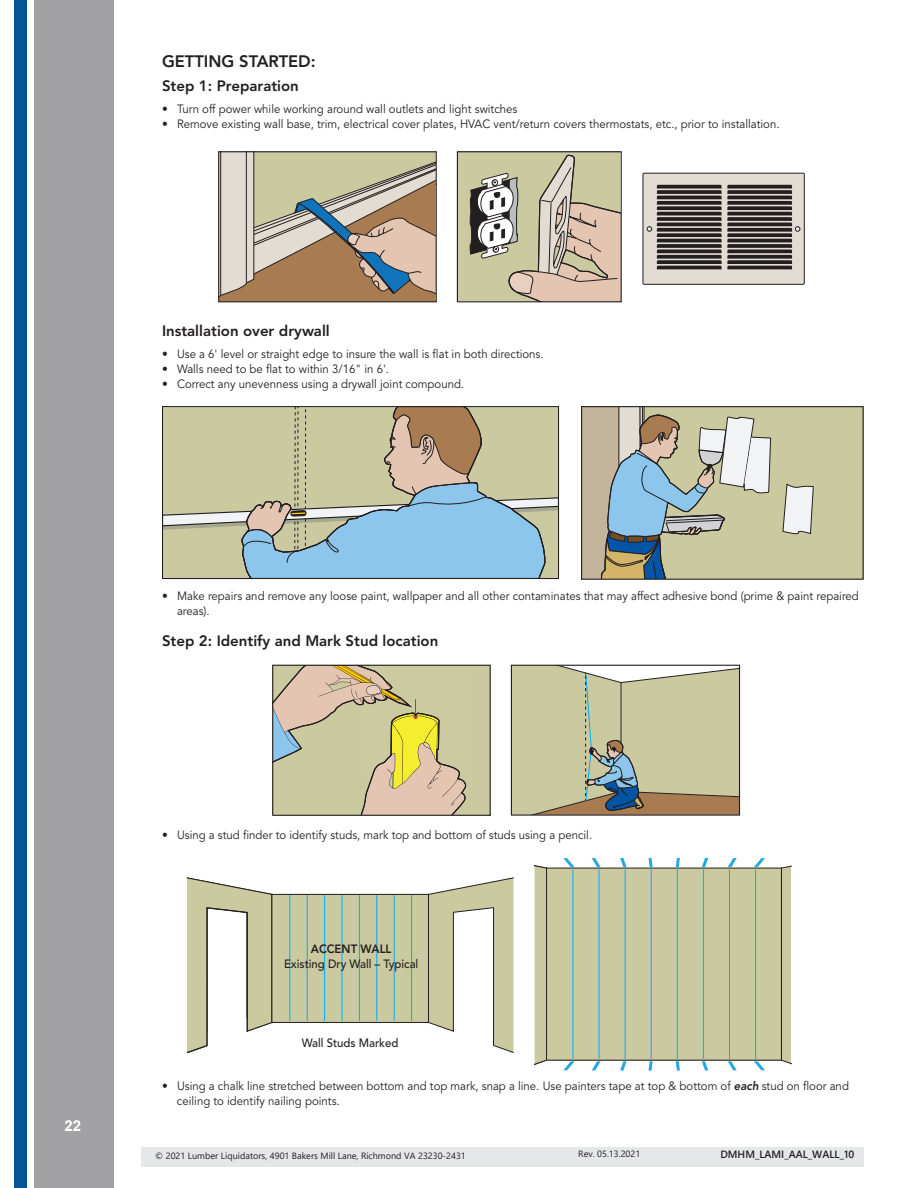
<style>
.page{position:relative;width:918px;height:1188px;background:#fff}
.page>*{position:absolute;margin:0;border:0;box-sizing:border-box;transform-origin:0 0}
.NEW_Paragraph_Style{font:800 16.5px "Avenir";color:#231f20}
.NEW_Paragraph_Style-2{font:800 15px "Avenir";color:#231f20}
.t1{font:700 15px "Arial";color:#fff}
.NEW_Paragraph_Style-3{font:12px/15px "Avenir";color:#231f20;scale:.95 1}
.NEW_Paragraph_Style-4{font:500 12px "Avenir";color:#231f20;scale:.95 1}
.NEW_Paragraph_Style-5{font:800 12px "Avenir";color:#231f20;scale:.95 1}
.t2{font:700 10.5px "Yu Gothic UI";color:#231f20}
.t3{font:9.15px "Yu Gothic UI";color:#231f20}
.s1{font-weight:800;font-style:italic}
</style>
<div class="page">
<div style="left:14px;top:0;width:12px;height:1188px;background:#075394"></div>
<div style="left:34px;top:0;width:80px;height:1188px;background:#a2a1a4"></div>
<div style="left:535px;top:865px;width:12px;height:200px;background:#cbc9a0"></div>
<div style="left:781px;top:865px;width:10px;height:199px;background:#cbc9a0"></div>
<div style="left:547px;top:868px;width:234px;height:192px;background:#cbc9a0"></div>
<div style="left:546px;top:868px;width:236px;height:193px;border:1px solid #231f20"></div>
<hr style="left:573px;top:870px;width:1px;height:189px;background:#00aeef">
<hr style="left:599px;top:870px;width:1px;height:189px;background:#00aeef">
<hr style="left:625px;top:870px;width:1px;height:189px;background:#00aeef">
<hr style="left:651px;top:870px;width:1px;height:189px;background:#00aeef">
<hr style="left:677px;top:870px;width:1px;height:189px;background:#00aeef">
<hr style="left:703px;top:870px;width:1px;height:189px;background:#00aeef">
<hr style="left:729px;top:870px;width:1px;height:189px;background:#00aeef">
<hr style="left:755px;top:870px;width:1px;height:189px;background:#00aeef">
<svg style="left:563px;top:858px;width:12px;height:9px"></svg>
<svg style="left:592px;top:858px;width:9px;height:9px"></svg>
<svg style="left:620px;top:858px;width:7px;height:9px"></svg>
<svg style="left:649px;top:858px;width:4px;height:9px"></svg>
<svg style="left:754px;top:858px;width:11px;height:9px"></svg>
<svg style="left:728px;top:858px;width:9px;height:9px"></svg>
<svg style="left:702px;top:858px;width:6px;height:9px"></svg>
<svg style="left:676px;top:858px;width:4px;height:9px"></svg>
<svg style="left:563px;top:1061px;width:12px;height:9px"></svg>
<svg style="left:592px;top:1061px;width:9px;height:9px"></svg>
<svg style="left:620px;top:1061px;width:7px;height:10px"></svg>
<svg style="left:649px;top:1061px;width:4px;height:10px"></svg>
<svg style="left:754px;top:1061px;width:11px;height:9px"></svg>
<svg style="left:728px;top:1061px;width:9px;height:9px"></svg>
<svg style="left:702px;top:1061px;width:6px;height:10px"></svg>
<svg style="left:676px;top:1061px;width:4px;height:10px"></svg>
<svg style="left:428px;top:877px;width:86px;height:176px"></svg>
<div style="left:272px;top:894px;width:157px;height:128px;background:#cbc9a0"></div>
<div style="left:272px;top:894px;width:157px;height:129px;border:1px solid #231f20"></div>
<svg style="left:186px;top:877px;width:87px;height:177px"></svg>
<hr style="left:289px;top:895px;width:1px;height:126px;background:#00aeef">
<hr style="left:307px;top:895px;width:1px;height:126px;background:#00aeef">
<hr style="left:324px;top:895px;width:1px;height:126px;background:#00aeef">
<hr style="left:342px;top:895px;width:1px;height:126px;background:#00aeef">
<hr style="left:359px;top:895px;width:1px;height:126px;background:#00aeef">
<hr style="left:376px;top:895px;width:1px;height:126px;background:#00aeef">
<hr style="left:394px;top:895px;width:1px;height:126px;background:#00aeef">
<hr style="left:411px;top:895px;width:1px;height:126px;background:#00aeef">
<svg style="left:513px;top:667px;width:225px;height:147px;background:#bfbc9a"></svg>
<div style="left:511px;top:665px;width:229px;height:151px;border:1px solid #231f20"></div>
<svg style="left:272px;top:665px;width:219px;height:151px;background:#c8c096"></svg>
<div style="left:457px;top:152px;width:163px;height:149px;background:#cbc9a0"></div>
<svg style="left:469px;top:154px;width:151px;height:146px"></svg>
<div style="left:457px;top:151px;width:165px;height:151px;border:1px solid #231f20"></div>
<svg style="left:220px;top:153px;width:215px;height:147px;background:#b7a991"></svg>
<div style="left:218px;top:151px;width:219px;height:151px;border:1px solid #231f20"></div>
<div style="left:643px;top:173px;width:161px;height:111px;background:#e3dcd2"></div>
<div style="left:643px;top:173px;width:162px;height:112px;border:1px solid #231f20"></div>
<svg style="left:647px;top:185px;width:153px;height:84px"></svg>
<svg style="left:164px;top:408px;width:393px;height:169px;background:#cac8a2"></svg>
<svg style="left:241px;top:408px;width:305px;height:169px;background:#aebcb2"></svg>
<div style="left:162px;top:406px;width:397px;height:173px;border:1px solid #231f20"></div>
<div style="left:639px;top:407px;width:224px;height:171px;background:#cbc9a0"></div>
<svg style="left:783px;top:484px;width:31px;height:51px;background:#d7d8d2"></svg>
<svg style="left:583px;top:408px;width:188px;height:170px"></svg>
<div style="left:581px;top:406px;width:283px;height:174px;border:1px solid #231f20"></div>
<div style="left:141px;top:1147px;width:723px;height:19px;background:#e6e7e9"></div>
<p class="NEW_Paragraph_Style" style="left:162px;top:51px;width:155px">GETTING STARTED:</p>
<p class="NEW_Paragraph_Style-2" style="left:162px;top:77px;width:138px">Step 1: Preparation</p>
<p class="NEW_Paragraph_Style-3" style="left:162px;top:102px;width:376px">• Turn off power while working around wall outlets and light switches</p>
<p class="NEW_Paragraph_Style-3" style="left:162px;top:117px;width:652px">• Remove existing wall base, trim, electrical cover plates, HVAC vent/return covers thermostats, etc., prior to installation.</p>
<p class="NEW_Paragraph_Style-2" style="left:162px;top:322px;width:169px">Installation over drywall</p>
<p class="NEW_Paragraph_Style-3" style="left:162px;top:347px;width:403px">• Use a 6' level or straight edge to insure the wall is flat in both directions.</p>
<p class="NEW_Paragraph_Style-3" style="left:162px;top:362px;width:241px">• Walls need to be flat to within 3/16" in 6'.</p>
<p class="NEW_Paragraph_Style-3" style="left:162px;top:377px;width:320px">• Correct any unevenness using a drywall joint compound.</p>
<p class="t1" style="left:64px;top:1117px;width:18px">22</p>
<p class="NEW_Paragraph_Style-3" style="left:177px;top:588px;width:719px;text-indent:-15px">• Make repairs and remove any loose paint, wallpaper and all other contaminates that may affect adhesive bond (prime &amp; paint repaired areas).</p>
<p class="NEW_Paragraph_Style-2" style="left:162px;top:632px;width:278px">Step 2: Identify and Mark Stud location</p>
<p class="NEW_Paragraph_Style-3" style="left:162px;top:828px;width:454px">• Using a stud finder to identify studs, mark top and bottom of studs using a pencil.</p>
<p class="NEW_Paragraph_Style-5" style="left:311px;top:942px;width:87px">ACCENT WALL</p>
<p class="NEW_Paragraph_Style-4" style="left:284px;top:957px;width:143px">Existing Dry Wall – Typical</p>
<p class="NEW_Paragraph_Style-4" style="left:302px;top:1036px;width:103px">Wall Studs Marked</p>
<p class="NEW_Paragraph_Style-3" style="left:177px;top:1079px;width:709px;text-indent:-15px">• Using a chalk line stretched between bottom and top mark, snap a line. Use painters tape at top &amp; bottom of <span class="s1">each</span> stud on floor and ceiling to identify nailing points.</p>
<p class="t3" style="left:155px;top:1147px;width:312px">© 2021 Lumber Liquidators, 4901 Bakers Mill Lane, Richmond VA 23230-2431</p>
<p class="t3" style="left:578px;top:1145px;width:64px">Rev. 05.13.2021</p>
<p class="t2" style="left:720px;top:1149px;width:135px">DMHM_LAMI_AAL_WALL_10</p>
</div>
